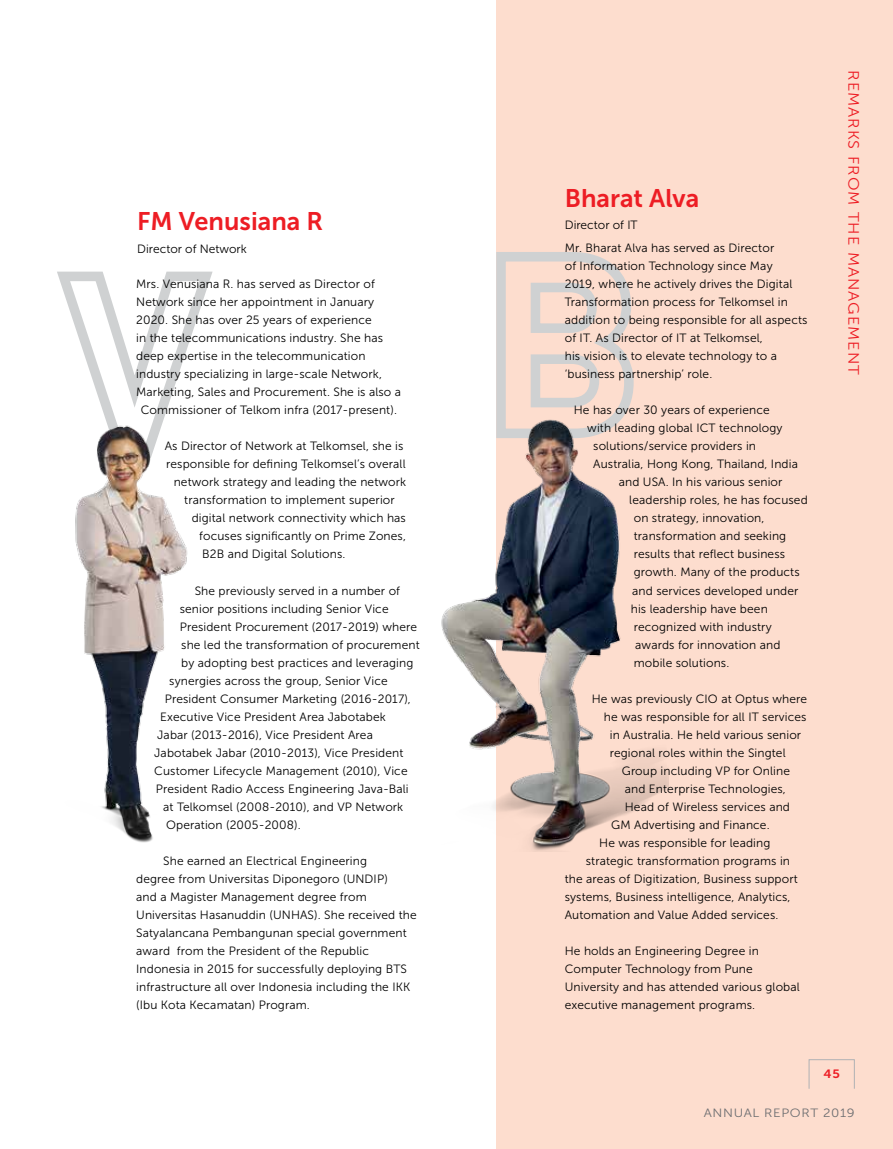
<style>
.page{position:relative;width:893px;height:1149px;background:#fff}
.page>*{position:absolute;margin:0;border:0;box-sizing:border-box;transform-origin:0 0}
.t1{font:25.35px "Museo Sans 700";color:#ed1d24}
.t2{font:15px "Museo Sans 300";letter-spacing:.06em;color:#ed1d24;scale:1.1 1}
.t3{font:12px/18px "Museo Sans 300";letter-spacing:.01em;color:#000}
.t4{font:12px "Museo Sans 300";letter-spacing:.05em;color:#6d6e71;scale:1.1 1}
.t5{font:12px "Museo Sans 700";color:#ed1d24;scale:1.1 1}
</style>
<div class="page">
<div style="left:497px;top:0;width:396px;height:1148px;background:#fdddce"></div>
<div style="left:809px;top:1058px;width:46px;height:30px;border:1px solid #afb1b4"></div>
<svg style="left:57px;top:271px;width:156px;height:105px"></svg>
<img style="left:75px;top:376px;width:113px;height:467px">
<svg style="left:496px;top:247px;width:138px;height:158px"></svg>
<img style="left:441px;top:405px;width:227px;height:446px">
<h1 class="t1" style="left:565px;top:184px;width:136px">Bharat Alva</h1>
<p class="t3" style="left:565px;top:215px;width:74px">Director of IT</p>
<h1 class="t1" style="left:137px;top:207px;width:188px">FM Venusiana R</h1>
<p class="t3" style="left:137px;top:239px;width:111px">Director of N etwork</p>
<p class="t3" style="left:565px;top:239px;width:244px">M r. Bharat Alva has served as Director<br>of I nformation Technology since May<br>2019, where he actively drives the Digital Transformation process for Telkomsel in addition to being responsible for all aspects of IT. As Director of IT at Telkomsel,<br>his vision is to elevate technology to a ‘business partnership’ role.</p>
<p class="t3" style="left:574px;top:401px;width:198px">He has over 30 years of experience</p>
<p class="t3" style="left:587px;top:419px;width:197px">with leading global I CT technology</p>
<p class="t3" style="left:593px;top:437px;width:164px">solutions/service providers in</p>
<p class="t3" style="left:593px;top:455px;width:206px">Australia, Hong Kong, Thailand, I ndia</p>
<p class="t3" style="left:619px;top:473px;width:33px">and USA</p>
<p class="t3" style="left:666px;top:473px;width:118px">. I n his various senior</p>
<p class="t3" style="left:629px;top:491px;width:180px">leadership roles, he has focused</p>
<p class="t3" style="left:634px;top:509px;width:132px">on strategy, innovation,</p>
<p class="t3" style="left:634px;top:527px;width:154px">transformation and seeking</p>
<p class="t3" style="left:634px;top:545px;width:153px">results that reflect business</p>
<p class="t3" style="left:634px;top:563px;width:167px">growth. Many of the products</p>
<p class="t3" style="left:632px;top:581px;width:168px">and services developed under</p>
<p class="t3" style="left:631px;top:599px;width:138px">his leadership have been</p>
<p class="t3" style="left:634px;top:617px;width:139px">recognized with industry</p>
<p class="t3" style="left:635px;top:635px;width:147px">awards for innovation and</p>
<p class="t3" style="left:634px;top:653px;width:97px">mobile solutions.</p>
<p class="t3" style="left:592px;top:689px;width:217px">He was previously CIO at Optus where</p>
<p class="t3" style="left:604px;top:707px;width:204px">he was responsible for all IT services</p>
<p class="t3" style="left:610px;top:725px;width:193px">in Australia. He held various senior</p>
<p class="t3" style="left:610px;top:743px;width:177px">regional roles within the Singtel</p>
<p class="t3" style="left:622px;top:761px;width:170px">Group including VP for Online</p>
<p class="t3" style="left:625px;top:779px;width:163px">and Enterprise Technologies,</p>
<p class="t3" style="left:625px;top:797px;width:167px">Head of Wireless services and</p>
<p class="t3" style="left:611px;top:815px;width:160px">GM Advertising and Finance.</p>
<p class="t3" style="left:599px;top:833px;width:173px">He was responsible for leading</p>
<p class="t3" style="left:586px;top:851px;width:206px">strategic transformation programs in</p>
<p class="t3" style="left:565px;top:869px;width:235px">the areas of Digitization, Business support</p>
<p class="t3" style="left:565px;top:887px;width:227px">systems, Business intelligence, Analytics,</p>
<p class="t3" style="left:565px;top:905px;width:215px">Automation and Value Added services.</p>
<p class="t3" style="left:565px;top:941px;width:236px">He holds an Engineering Degree in Computer Technology from Pune<br>U niversity and has attended various global executive management programs.</p>
<p class="t3" style="left:136px;top:275px;width:240px">M rs. Venusiana R. has served as Director of</p>
<p class="t3" style="left:136px;top:293px;width:239px">Network since her appointment in January</p>
<p class="t3" style="left:136px;top:311px;width:237px">2020. She has over 25 years of experience</p>
<p class="t3" style="left:136px;top:329px;width:248px">in the telecommunications industry. She has</p>
<p class="t3" style="left:136px;top:347px;width:231px">deep expertise in the telecommunication</p>
<p class="t3" style="left:136px;top:365px;width:247px">industry specializing in large-scale Network,</p>
<p class="t3" style="left:136px;top:383px;width:266px">Marketing, Sales and Procurement. She is also a</p>
<p class="t3" style="left:141px;top:401px;width:258px">Commissioner of Telkom infra (2017-present).</p>
<p class="t3" style="left:165px;top:437px;width:240px">As Director of N etwork at Telkomsel, she is</p>
<p class="t3" style="left:166px;top:455px;width:241px">responsible for defining Telkomsel’s overall</p>
<p class="t3" style="left:174px;top:473px;width:234px">network strategy and leading the network</p>
<p class="t3" style="left:184px;top:491px;width:212px">transformation to implement superior</p>
<p class="t3" style="left:192px;top:509px;width:216px">digital network connectivity which has</p>
<p class="t3" style="left:199px;top:527px;width:208px">focuses significantly on Prime Zones,</p>
<p class="t3" style="left:202px;top:545px;width:145px">B2B and Digital Solutions.</p>
<p class="t3" style="left:195px;top:581px;width:207px">She previously served in a number of</p>
<p class="t3" style="left:180px;top:599px;width:210px">senior positions including Senior Vice</p>
<p class="t3" style="left:180px;top:617px;width:239px">President Procurement (2017-2019) where</p>
<p class="t3" style="left:181px;top:635px;width:240px">she led the transformation of procurement</p>
<p class="t3" style="left:181px;top:653px;width:234px">by adopting best practices and leveraging</p>
<p class="t3" style="left:169px;top:671px;width:220px">synergies across the group, Senior Vice</p>
<p class="t3" style="left:165px;top:689px;width:248px">President Consumer Marketing (2016-2017),</p>
<p class="t3" style="left:160px;top:707px;width:227px">Executive Vice President Area Jabotabek</p>
<p class="t3" style="left:157px;top:725px;width:217px">Jabar (2013-2016), Vice President Area</p>
<p class="t3" style="left:154px;top:743px;width:251px">Jabotabek Jabar (2010-2013), Vice President</p>
<p class="t3" style="left:154px;top:761px;width:255px">Customer Lifecycle Management (2010), Vice</p>
<p class="t3" style="left:156px;top:779px;width:254px">President Radio Access Engineering Java-Bali</p>
<p class="t3" style="left:163px;top:797px;width:242px">at Telkomsel (2008-2010), and VP N etwork</p>
<p class="t3" style="left:166px;top:815px;width:136px">Operation (2005-2008).</p>
<p class="t3" style="left:136px;top:851px;width:282px;text-indent:27px">She earned an Electrical Engineering<br>degree from U niversitas Diponegoro (UN DI P)<br>and a Magister Management degree from<br>U niversitas Hasanuddin (UN HAS). She received the Satyalancana Pembangunan special government award from the President of the Republic<br>I ndonesia in 2015 for successfully deploying BTS infrastructure all over I ndonesia including the IKK<br>(I bu Kota Kecamatan) Program.</p>
<p class="t2" style="left:862px;top:70px;width:278px;rotate:90deg">Remarks from the Management</p>
<p class="t5" style="left:823px;top:1067px;width:16px">45</p>
<p class="t4" style="left:704px;top:1106px;width:139px">ANNUAL REPORT 2019</p>
</div>
